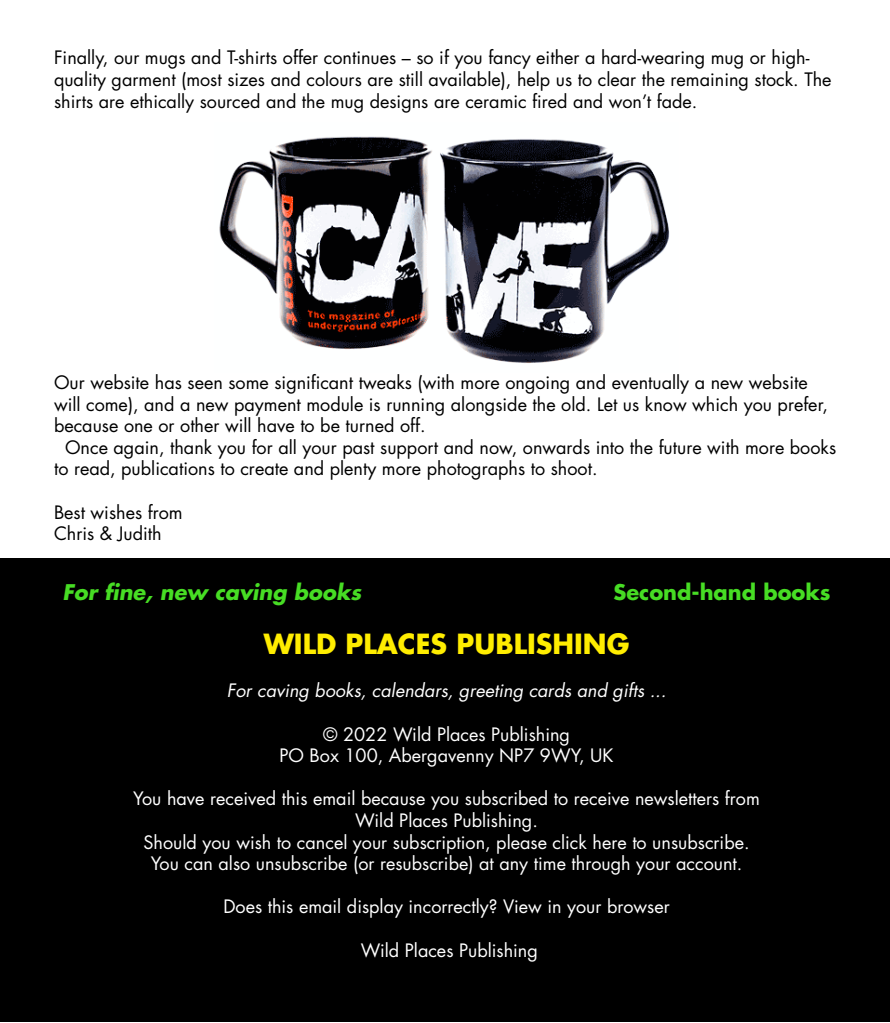
<style>
.page{position:relative;width:890px;height:1023px;background:#fff}
.page>*{position:absolute;margin:0;border:0;box-sizing:border-box;transform-origin:0 0}
.t1{font:700 27px "Futura";color:#ffed00}
.t2{font:italic 700 21px "Futura";color:#47dd24}
.t3{font:700 21px "Futura";color:#47dd24}
.t4{font:18px/21.6px "Futura";color:#000}
.t5{font:18px/21.6px "Futura";color:#fff;text-align:center}
.t6{font:italic 18px "Futura";color:#fff}
</style>
<div class="page">
<div style="left:0;top:558px;width:890px;height:463px;background:#000"></div>
<img style="left:219px;top:136px;width:451px;height:227px">
<p class="t4" style="left:54px;top:47px;width:779px">Finally, our mugs and T-shirts offer continues – so if you fancy either a hard-wearing mug or high&shy;quality garment (most sizes and colours are still available), help us to clear the remaining stock. The shirts are ethically sourced and the mug designs are ceramic fired and won’t fade.</p>
<p class="t4" style="left:54px;top:371px;width:775px">Our website has seen some significant tweaks (with more ongoing and eventually a new website will come), and a new payment module is running alongside the old. Let us know which you prefer, because one or other will have to be turned off.</p>
<p class="t4" style="left:54px;top:436px;width:783px;text-indent:11px">Once again, thank you for all your past support and now, onwards into the future with more books to read, publications to create and plenty more photographs to shoot.</p>
<p class="t4" style="left:54px;top:501px;width:130px">Best wishes from<br>Chris &amp; Judith</p>
<p class="t2" style="left:62px;top:578px;width:300px">For fine, new caving books</p>
<p class="t3" style="left:613px;top:578px;width:219px">Second-hand books</p>
<h1 class="t1" style="left:264px;top:625px;width:367px">WILD PLACES PUBLISHING</h1>
<p class="t6" style="left:227px;top:679px;width:441px">For caving books, calendars, greeting cards and gifts ...</p>
<p class="t5" style="left:279px;top:723px;width:336px">© 2022 Wild Places Publishing<br>PO Box 100, Abergavenny NP7 9WY, UK</p>
<p class="t5" style="left:133px;top:788px;width:628px">You have received this email because you subscribed to receive newsletters from Wild Places Publishing.<br>Should you wish to cancel your subscription, please click here to unsubscribe.<br>You can also unsubscribe (or resubscribe) at any time through your account.</p>
<p class="t5" style="left:223px;top:896px;width:448px">Does this email display incorrectly? View in your browser</p>
<p class="t5" style="left:361px;top:939px;width:178px">Wild Places Publishing</p>
</div>
